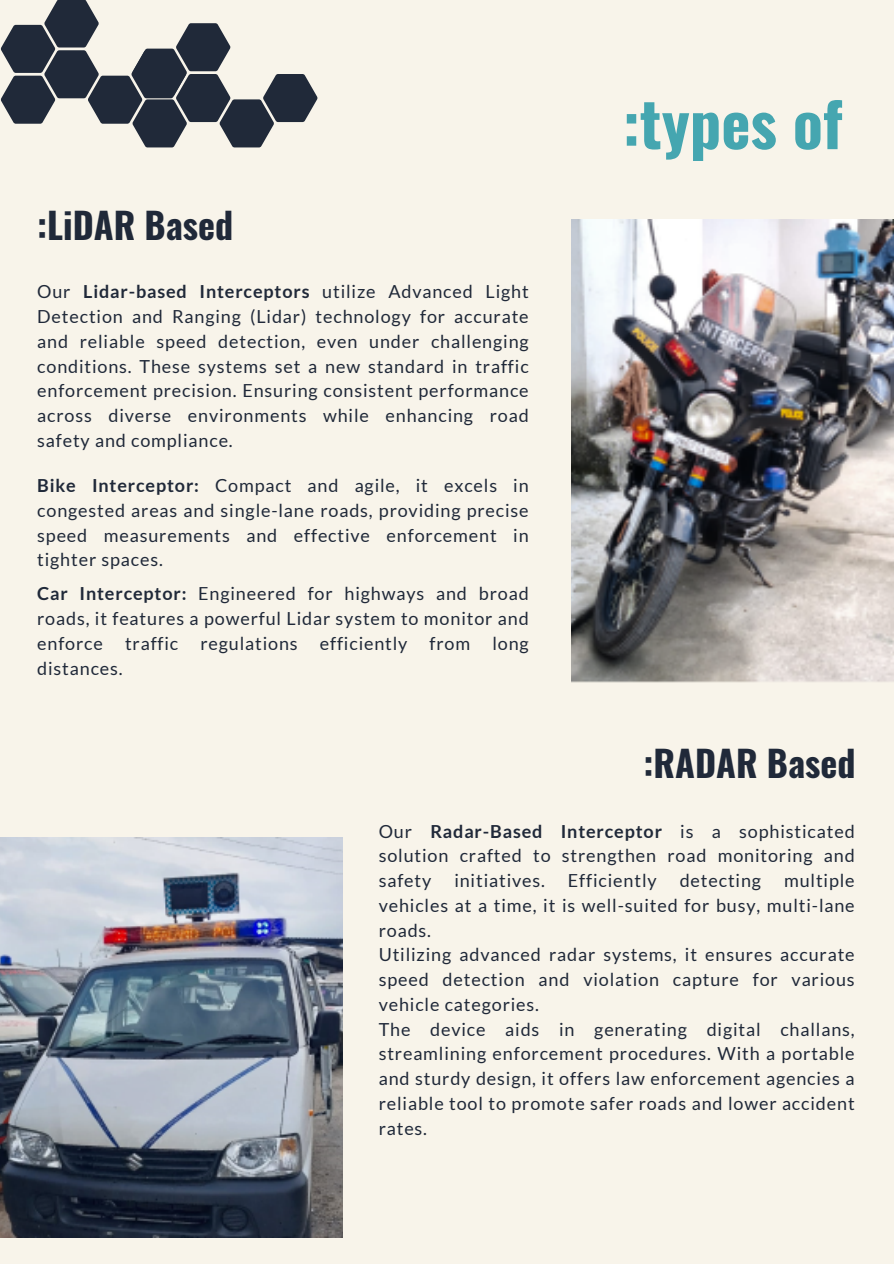
<style>
.page{position:relative;width:894px;height:1264px;background:#fff}
.page>*{position:absolute;margin:0;border:0;box-sizing:border-box;transform-origin:0 0}
.t1{font:700 62.25px "Oswald";color:#45a6b0}
.t2{font:700 36px "Oswald";color:#202939}
.t3{font:18px/24.8px "Lato";letter-spacing:.045em;color:#202939;text-align:justify}
.s1{font-weight:700}
</style>
<div class="page">
<div style="left:0;top:0;width:893px;height:1263px;background:#f8f4ea"></div>
<svg style="left:1px;top:0;width:316px;height:147px"></svg>
<img style="left:571px;top:220px;width:322px;height:463px">
<img style="left:0;top:837px;width:342px;height:399px">
<p class="t2" style="left:37px;top:197px;width:197px">:LiDAR Based</p>
<h2 class="t3" style="left:37px;top:279px;width:493px">Our <span class="s1">Lidar-based Interceptors</span> utilize Advanced Light Detection and Ranging (Lidar) technology for accurate and reliable speed detection, even under challenging conditions. These systems set a new standard in traffic enforcement precision. Ensuring consistent performance across diverse environments while enhancing road safety and compliance.</h2>
<p class="t3" style="left:37px;top:473px;width:493px"><span class="s1">Bike Interceptor:</span> Compact and agile, it excels in congested areas and single-lane roads, providing precise speed measurements and effective enforcement in tighter spaces.</p>
<p class="t3" style="left:37px;top:581px;width:493px"><span class="s1">Car Interceptor:</span> Engineered for highways and broad roads, it features a powerful Lidar system to monitor and enforce traffic regulations efficiently from long distances.</p>
<p class="t1" style="left:622px;top:75px;width:222px">:types of</p>
<h1 class="t2" style="left:643px;top:735px;width:213px">:RADAR Based</h1>
<p class="t3" style="left:378px;top:818px;width:477px">Our <span class="s1">Radar-Based Interceptor</span> is a sophisticated solution crafted to strengthen road monitoring and safety</p>
<p class="t3" style="left:378px;top:867px;width:477px;text-indent:405px">multiple vehicles at a time, it is well-suited for busy, multi-lane roads.</p>
<p class="t3" style="left:378px;top:942px;width:477px">Utilizing advanced radar systems, it ensures accurate speed detection and violation capture for various vehicle categories.</p>
<h2 class="t3" style="left:378px;top:1016px;width:477px">The device aids in generating digital challans, streamlining enforcement procedures. With a portable and sturdy design, it offers law enforcement agencies a reliable tool to promote safer roads and lower accident rates.</h2>
<p class="t3" style="left:454px;top:867px;width:92px">initiatives.</p>
<p class="t3" style="left:568px;top:867px;width:90px">Efficiently</p>
<p class="t3" style="left:679px;top:867px;width:83px">detecting</p>
</div>
